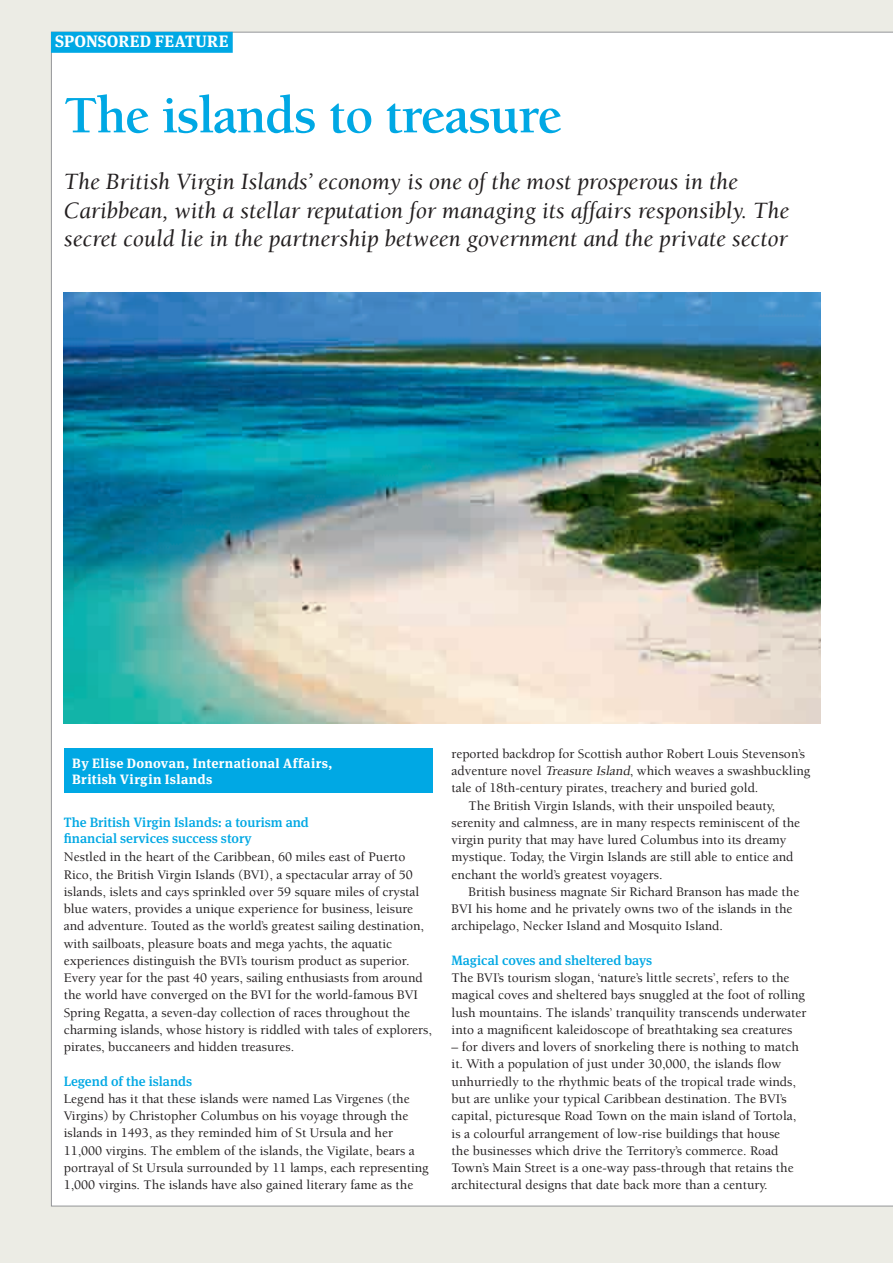
<style>
.page{position:relative;width:893px;height:1263px;background:#ecece5}
.page>*{position:absolute;margin:0;border:0;box-sizing:border-box;transform-origin:0 0}
.t1{font:700 54px "Berkeley";letter-spacing:-.025em;color:#00a8e4}
.t2{font:italic 24px/28.5px "Berkeley";color:#231f20}
.t3{font:700 16.5px "Meta Serif";letter-spacing:.01em;color:#fff}
.t4{font:500 13.5px/17.2px "Berkeley";color:#231f20}
.t5{font:500 13.5px/16.2px "Meta Serif";color:#00a8e4}
.t6{font:700 13.5px/16.5px "Meta Serif";letter-spacing:.03em;color:#fff}
.s1{font-style:italic}
.s2{font-weight:400}
</style>
<div class="page">
<div style="left:51px;top:32px;width:842px;height:1174px;background:#fff"></div>
<div style="left:51px;top:32px;width:182px;height:21px;background:#00a8e4"></div>
<img style="left:64px;top:292px;width:757px;height:431px">
<div style="left:64px;top:748px;width:369px;height:45px;background:#00a8e4"></div>
<p class="t3" style="left:55px;top:28px;width:175px">SPONSORED FEATURE</p>
<h1 class="t1" style="left:64px;top:87px;width:500px">The islands to treasure</h1>
<h2 class="t2" style="left:64px;top:168px;width:727px">The British Virgin Islands’ economy is one of the most prosperous in the<br>Caribbean, with a stellar reputation for managing its affairs responsibly. The secret could lie in the partnership between government and the private sector</h2>
<p class="t6" style="left:72px;top:753px;width:261px">By Elise Donovan, International Affairs,<br>British Virgin Islands</p>
<p class="t5" style="left:64px;top:813px;width:247px">The British Virgin Islands: a tourism and financial services success story</p>
<p class="t4" style="left:64px;top:849px;width:370px">Nestled in the heart of the Caribbean, 60 miles east of Puerto Rico, the British Virgin Islands (BVI), a spectacular array of 50 islands, islets and cays sprinkled over 59 square miles of crystal blue waters, provides a unique experience for business, leisure and adventure. Touted as the world’s greatest sailing destination, with sailboats, pleasure boats and mega yachts, the aquatic experiences distinguish the BVI’s tourism product as superior.<br>Every year for the past 40 years, sailing enthusiasts from around the world have converged on the BVI for the world-famous BVI Spring Regatta, a seven-day collection of races throughout the charming islands, whose history is riddled with tales of explorers, pirates, buccaneers and hidden treasures.</p>
<p class="t5" style="left:64px;top:1071px;width:130px">Legend of the islands</p>
<p class="t4" style="left:64px;top:1090px;width:366px">Legend has it that these islands were named Las Virgenes (the Virgins) by Christopher Columbus on his voyage through the islands in 1493, as they reminded him of St Ursula and her 11,000 virgins. The emblem of the islands, the Vigilate, bears a portrayal of St Ursula surrounded by 11 lamps, each representing 1,000 virgins. The islands have also gained literary fame as the</p>
<p class="t4" style="left:452px;top:745px;width:355px">reported backdrop for Scottish author Robert Louis Stevenson’s</p>
<p class="t4" style="left:452px;top:762px;width:360px">adventure novel <span class="s1">Treasure Island</span>, which weaves a swashbuckling</p>
<p class="t4" style="left:452px;top:780px;width:308px">tale of 18th-century pirates, treachery and buried gold.</p>
<p class="t4" style="left:469px;top:797px;width:308px">The British Virgin Islands, with their unspoiled beauty,</p>
<p class="t4" style="left:452px;top:814px;width:350px">serenity and calmness, are in many respects reminiscent of the</p>
<p class="t4" style="left:452px;top:831px;width:336px">virgin purity that may have lured Columbus into its dreamy</p>
<p class="t4" style="left:452px;top:849px;width:343px">mystique. Today, the Virgin Islands are still able to entice and</p>
<p class="t4" style="left:452px;top:866px;width:212px">enchant the world’s greatest voyagers.</p>
<p class="t4" style="left:469px;top:883px;width:332px">British business magnate Sir Richard Branson has made the</p>
<p class="t4" style="left:452px;top:900px;width:342px">BVI his home and he privately owns two of the islands in the</p>
<p class="t4" style="left:452px;top:918px;width:273px">archipelago, Necker Island and Mosquito Island.</p>
<p class="t5" style="left:452px;top:951px;width:202px">Magical coves and sheltered bays</p>
<p class="t4" style="left:452px;top:969px;width:356px">The BVI’s tourism slogan, ‘nature’s little secrets’, refers to the magical coves and sheltered bays snuggled at the foot of rolling lush mountains. The islands’ tranquility transcends underwater into a magnificent kaleidoscope of breathtaking sea creatures</p>
<p class="t4" style="left:452px;top:1039px;width:349px"><span class="s2">–</span> for divers and lovers of snorkeling there is nothing to match it. With a population of just under 30,000, the islands flow unhurriedly to the rhythmic beats of the tropical trade winds, but are unlike your typical Caribbean destination. The BVI’s capital, picturesque Road Town on the main island of Tortola, is a colourful arrangement of low-rise buildings that house the businesses which drive the Territory’s commerce. Road Town’s Main Street is a one-way pass-through that retains the architectural designs that date back more than a century.</p>
</div>
